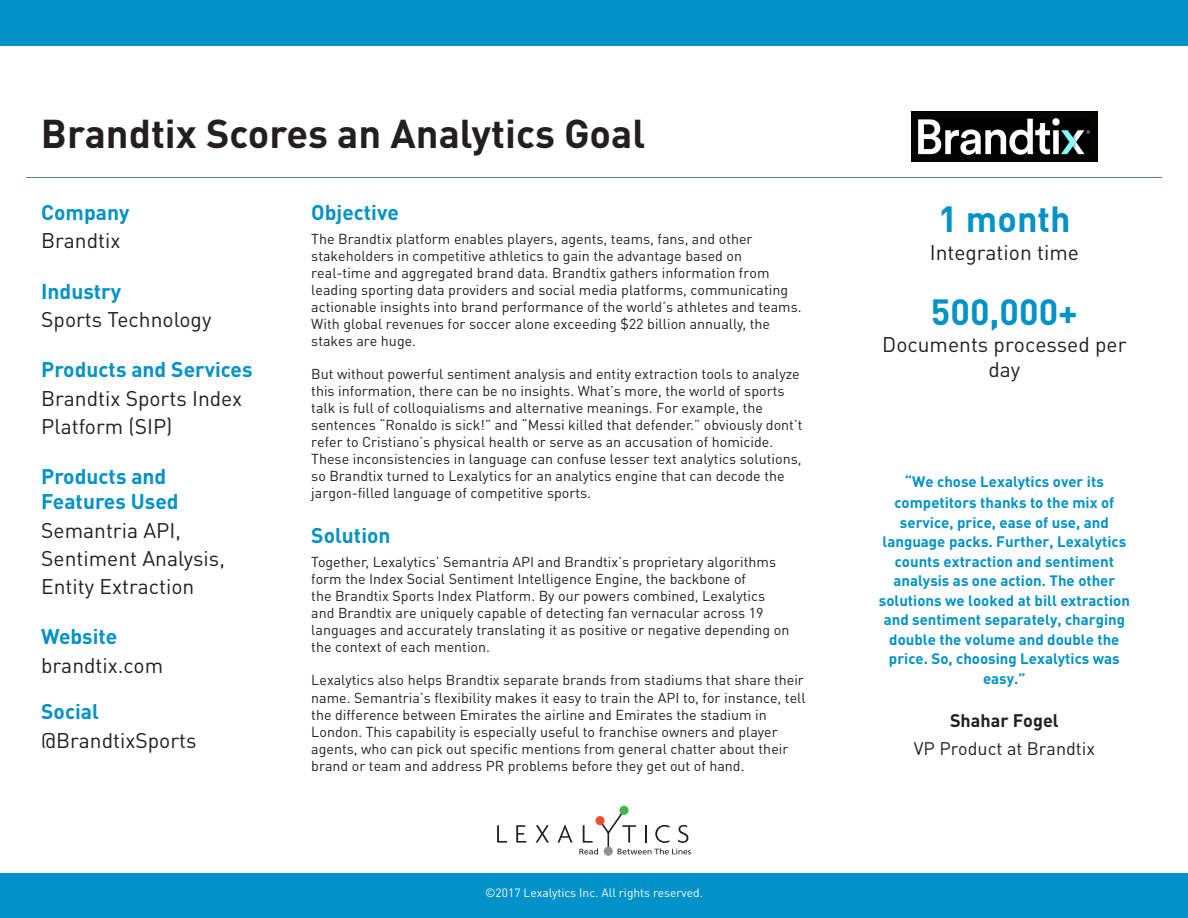
<style>
.page{position:relative;width:1188px;height:918px;background:#fff}
.page>*{position:absolute;margin:0;border:0;box-sizing:border-box;transform-origin:0 0}
.t1{font:700 39.75px "DIN Pro";color:#231f20}
.t2{font:700 36px "DIN Pro";color:#0092c8}
.t3{font:21px/28.2px "DIN Pro";color:#231f20}
.t4{font:700 21px/25.2px "DIN Pro";color:#0092c8}
.t5{font:18px/28.3px "DIN Pro";color:#231f20;text-align:center}
.t6{font:700 15px/19.6px "DIN Pro";color:#0092c8;text-align:center}
.t7{font:14.25px/17px "DIN Pro";color:#231f20}
.t8{font:12px "DIN Pro";color:#fff}
.s1{font-weight:700}
</style>
<div class="page">
<div style="left:0;top:0;width:1188px;height:45px;background:#0092c8"></div>
<div style="left:0;top:874px;width:1188px;height:44px;background:#0092c8"></div>
<hr style="left:26px;top:177px;width:1136px;height:1px;background:#5981a4">
<svg style="left:497px;top:825px;width:10px;height:18px"></svg>
<svg style="left:516px;top:825px;width:10px;height:18px"></svg>
<svg style="left:536px;top:825px;width:13px;height:18px"></svg>
<svg style="left:558px;top:825px;width:15px;height:18px"></svg>
<div style="left:620px;top:806px;width:9px;height:9px;background:#3eb649;border-radius:50%"></div>
<svg style="left:579px;top:808px;width:112px;height:47px"></svg>
<div style="left:911px;top:111px;width:187px;height:50px;background:#040503"></div>
<img style="left:919px;top:118px;width:171px;height:36px">
<p class="t1" style="left:41px;top:106px;width:606px">Brandtix Scores an Analytics Goal</p>
<p class="t4" style="left:41px;top:199px;width:90px">Company</p>
<p class="t3" style="left:41px;top:226px;width:81px">Brandtix</p>
<p class="t4" style="left:41px;top:278px;width:81px">Industry</p>
<p class="t3" style="left:41px;top:304px;width:172px">Sports Technology</p>
<p class="t4" style="left:41px;top:356px;width:213px">Products and Services</p>
<p class="t3" style="left:41px;top:383px;width:202px">Brandtix Sports Index<br>Platform (SIP)</p>
<p class="t4" style="left:41px;top:463px;width:139px">Products and<br>Features Used</p>
<p class="t3" style="left:41px;top:515px;width:185px">Semantria API,<br>Sentiment Analysis,<br>Entity Extraction</p>
<p class="t4" style="left:41px;top:623px;width:78px">Website</p>
<p class="t3" style="left:41px;top:650px;width:123px">brandtix.com</p>
<p class="t4" style="left:41px;top:698px;width:59px">Social</p>
<p class="t3" style="left:41px;top:725px;width:157px">@BrandtixSports</p>
<p class="t4" style="left:311px;top:199px;width:89px">Objective</p>
<p class="t7" style="left:311px;top:230px;width:492px">The Brandtix platform enables players, agents, teams, fans, and other stakeholders in competitive athletics to gain the advantage based on real-time and aggregated brand data. Brandtix gathers information from leading sporting data providers and social media platforms, communicating actionable insights into brand performance of the world’s athletes and teams.<br>With global revenues for soccer alone exceeding $22 billion annually, the stakes are huge.</p>
<p class="t7" style="left:311px;top:365px;width:493px">But without powerful sentiment analysis and entity extraction tools to analyze this information, there can be no insights. What’s more, the world of sports talk is full of colloquialisms and alternative meanings. For example, the sentences “Ronaldo is sick!” and “Messi killed that defender.” obviously dont’t refer to Cristiano’s physical health or serve as an accusation of homicide.<br>These inconsistencies in language can confuse lesser text analytics solutions, so Brandtix turned to Lexalytics for an analytics engine that can decode the jargon-filled language of competitive sports.</p>
<p class="t4" style="left:311px;top:522px;width:81px">Solution</p>
<p class="t7" style="left:311px;top:553px;width:480px">Together, Lexalytics’ Semantria API and Brandtix’s proprietary algorithms form the Index Social Sentiment Intelligence Engine, the backbone of<br>the Brandtix Sports Index Platform. By our powers combined, Lexalytics and Brandtix are uniquely capable of detecting fan vernacular across 19 languages and accurately translating it as positive or negative depending on the context of each mention.</p>
<p class="t7" style="left:311px;top:671px;width:496px">Lexalytics also helps Brandtix separate brands from stadiums that share their name. Semantria’s flexibility makes it easy to train the API to, for instance, tell the difference between Emirates the airline and Emirates the stadium in London. This capability is especially useful to franchise owners and player agents, who can pick out specific mentions from general chatter about their brand or team and address PR problems before they get out of hand.</p>
<p class="t8" style="left:485px;top:885px;width:219px">©2017 Lexalytics Inc. All rights reserved.</p>
<p class="t2" style="left:938px;top:194px;width:134px">1 month</p>
<p class="t3" style="left:930px;top:237px;width:151px">Integration time</p>
<p class="t2" style="left:931px;top:287px;width:148px">500,000+</p>
<p class="t3" style="left:882px;top:331px;width:246px;line-height:25.2px;text-align:center">Documents processed per day</p>
<p class="t6" style="left:879px;top:472px;width:253px">“We chose Lexalytics over its competitors thanks to the mix of service, price, ease of use, and language packs. Further, Lexalytics counts extraction and sentiment analysis as one action. The other solutions we looked at bill extraction and sentiment separately, charging double the volume and double the price. So, choosing Lexalytics was easy.”</p>
<p class="t5" style="left:914px;top:705px;width:183px"><span class="s1">Shahar Fogel<br></span>VP Product at Brandtix</p>
</div>
